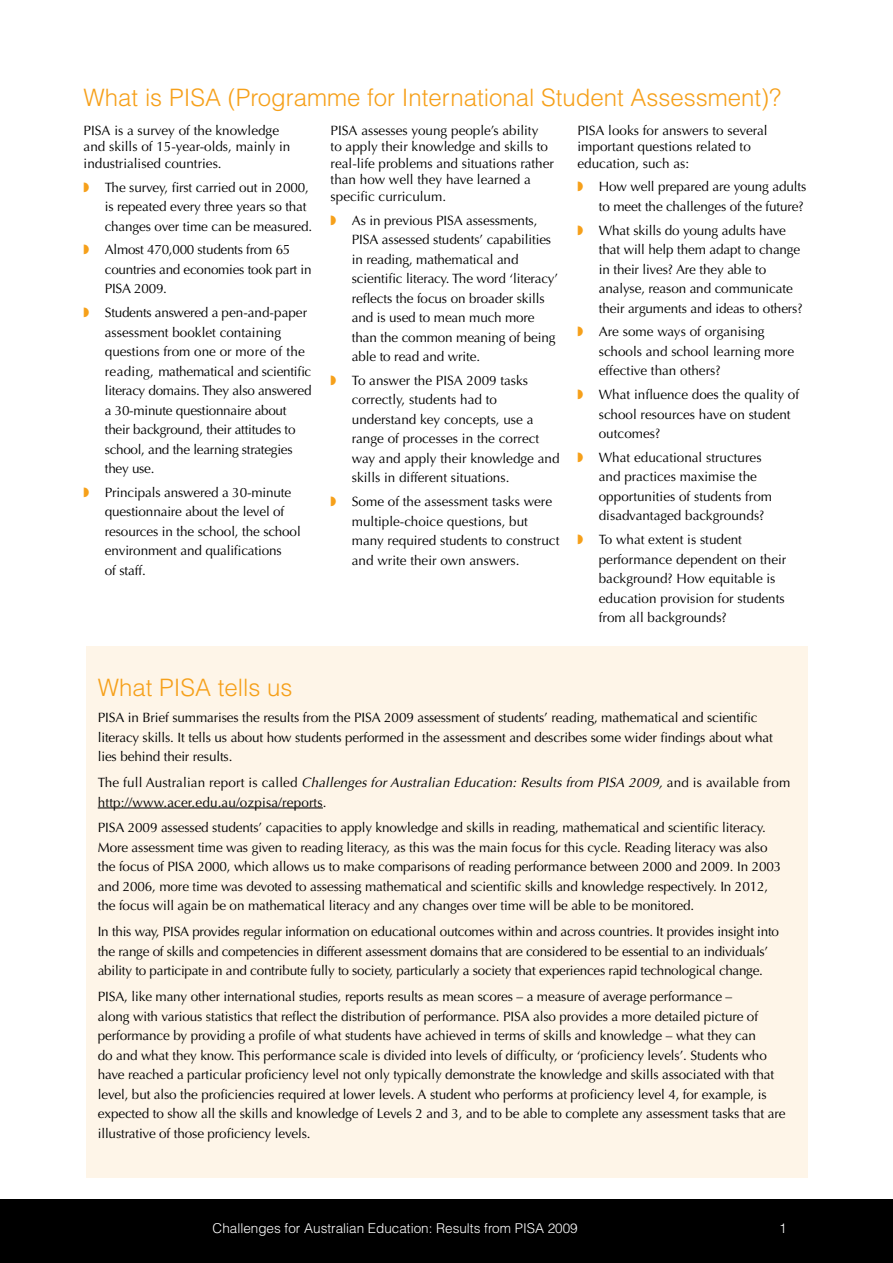
<style>
.page{position:relative;width:893px;height:1263px;background:#fff}
.page>*{position:absolute;margin:0;border:0;box-sizing:border-box;transform-origin:0 0}
.t1{font:300 24px "Helvetica";color:#f6a01a}
.t2{font:13.5px/19.5px "Optima";letter-spacing:-.01em;color:#000}
.t3{font:13.5px/19.5px "Optima";letter-spacing:.01em;color:#000}
.t4{font:300 13.5px "Helvetica";color:#fff}
.s1{color:#f6a01a}
.s2{font-style:italic}
</style>
<div class="page">
<div style="left:0;top:1199px;width:893px;height:64px;background:#000"></div>
<div style="left:86px;top:646px;width:721px;height:532px;background:#fef5e8"></div>
<hr style="left:98px;top:808px;width:225px;height:1px;background:#000">
<h1 class="t1" style="left:84px;top:82px;width:699px">What is PISA (Programme for International Student Assessment)?</h1>
<p class="t2" style="left:84px;top:122px;width:208px;line-height:16.5px">PISA is a survey of the knowledge and skills of 15-year-olds, mainly in industrialised countries.</p>
<p class="t2" style="left:105px;top:178px;width:209px;text-indent:-21px"><span class="s1">◗</span> The survey, first carried out in 2000, is repeated every three years so that changes over time can be measured.</p>
<p class="t2" style="left:105px;top:240px;width:208px;text-indent:-21px"><span class="s1">◗</span> Almost 470,000 students from 65 countries and economies took part in<br>PISA 2009.</p>
<p class="t2" style="left:105px;top:303px;width:208px;text-indent:-21px"><span class="s1">◗</span> Students answered a pen-and-paper assessment booklet containing questions from one or more of the reading, mathematical and scientific literacy domains. They also answered a 30-minute questionnaire about their background, their attitudes to school, and the learning strategies they use.</p>
<p class="t2" style="left:105px;top:483px;width:197px;text-indent:-21px"><span class="s1">◗</span> Principals answered a 30-minute questionnaire about the level of resources in the school, the school environment and qualifications<br>of staff.</p>
<p class="t2" style="left:331px;top:122px;width:225px;line-height:16.5px">PISA assesses young people’s ability<br>to apply their knowledge and skills to real-life problems and situations rather than how well they have learned a specific curriculum.</p>
<p class="t2" style="left:352px;top:210px;width:208px;text-indent:-21px"><span class="s1">◗</span> As in previous PISA assessments,<br>PISA assessed students’ capabilities in reading, mathematical and scientific literacy. The word ‘literacy’ reflects the focus on broader skills and is used to mean much more than the common meaning of being able to read and write.</p>
<p class="t2" style="left:352px;top:371px;width:209px;text-indent:-21px"><span class="s1">◗</span> To answer the PISA 2009 tasks correctly, students had to understand key concepts, use a range of processes in the correct way and apply their knowledge and skills in different situations.</p>
<p class="t2" style="left:352px;top:492px;width:209px;text-indent:-21px"><span class="s1">◗</span> Some of the assessment tasks were multiple-choice questions, but many required students to construct and write their own answers.</p>
<p class="t2" style="left:578px;top:122px;width:192px;line-height:16.5px">PISA looks for answers to several important questions related to education, such as:</p>
<p class="t2" style="left:578px;top:177px;width:230px;text-align:right"><span class="s1">◗</span> How well prepared are young adults to meet the challenges of the future?</p>
<p class="t2" style="left:599px;top:221px;width:205px;text-indent:-21px"><span class="s1">◗</span> What skills do young adults have that will help them adapt to change in their lives? Are they able to analyse, reason and communicate their arguments and ideas to others?</p>
<p class="t2" style="left:599px;top:322px;width:197px;text-indent:-21px"><span class="s1">◗</span> Are some ways of organising schools and school learning more effective than others?</p>
<p class="t2" style="left:599px;top:385px;width:202px;text-indent:-21px"><span class="s1">◗</span> What influence does the quality of school resources have on student outcomes?</p>
<p class="t2" style="left:599px;top:448px;width:175px;text-indent:-21px"><span class="s1">◗</span> What educational structures and practices maximise the opportunities of students from disadvantaged backgrounds?</p>
<p class="t2" style="left:599px;top:530px;width:189px;text-indent:-21px"><span class="s1">◗</span> To what extent is student performance dependent on their background? How equitable is education provision for students from all backgrounds?</p>
<h1 class="t1" style="left:98px;top:673px;width:196px">What PISA tells us</h1>
<p class="t2" style="left:98px;top:708px;width:676px">PISA in Brief summarises the results from the PISA 2009 assessment of students’ reading, mathematical and scientific literacy skills. It tells us about how students performed in the assessment and describes some wider findings about what lies behind their results.</p>
<p class="t3" style="left:98px;top:773px;width:694px">The full Australian report is called <span class="s2">Challenges for Australian Education: Results from PISA 2009,</span> and is available from http://www.acer.edu.au/ozpisa/reports.</p>
<p class="t2" style="left:98px;top:818px;width:685px">PISA 2009 assessed students’ capacities to apply knowledge and skills in reading, mathematical and scientific literacy.<br>More assessment time was given to reading literacy, as this was the main focus for this cycle. Reading literacy was also the focus of PISA 2000, which allows us to make comparisons of reading performance between 2000 and 2009. In 2003 and 2006, more time was devoted to assessing mathematical and scientific skills and knowledge respectively. In 2012, the focus will again be on mathematical literacy and any changes over time will be able to be monitored.</p>
<p class="t2" style="left:98px;top:922px;width:683px">In this way, PISA provides regular information on educational outcomes within and across countries. It provides insight into the range of skills and competencies in different assessment domains that are considered to be essential to an individuals’ ability to participate in and contribute fully to society, particularly a society that experiences rapid technological change.</p>
<p class="t2" style="left:98px;top:987px;width:689px">PISA, like many other international studies, reports results as mean scores – a measure of average performance –<br>along with various statistics that reflect the distribution of performance. PISA also provides a more detailed picture of performance by providing a profile of what students have achieved in terms of skills and knowledge – what they can<br>do and what they know. This performance scale is divided into levels of difficulty, or ‘proficiency levels’. Students who have reached a particular proficiency level not only typically demonstrate the knowledge and skills associated with that level, but also the proficiencies required at lower levels. A student who performs at proficiency level 4, for example, is expected to show all the skills and knowledge of Levels 2 and 3, and to be able to complete any assessment tasks that are illustrative of those proficiency levels.</p>
<p class="t4" style="left:213px;top:1220px;width:367px">Challenges for Australian Education: Results from PISA 2009</p>
<p class="t4" style="left:779px;top:1220px;width:9px">1</p>
</div>
